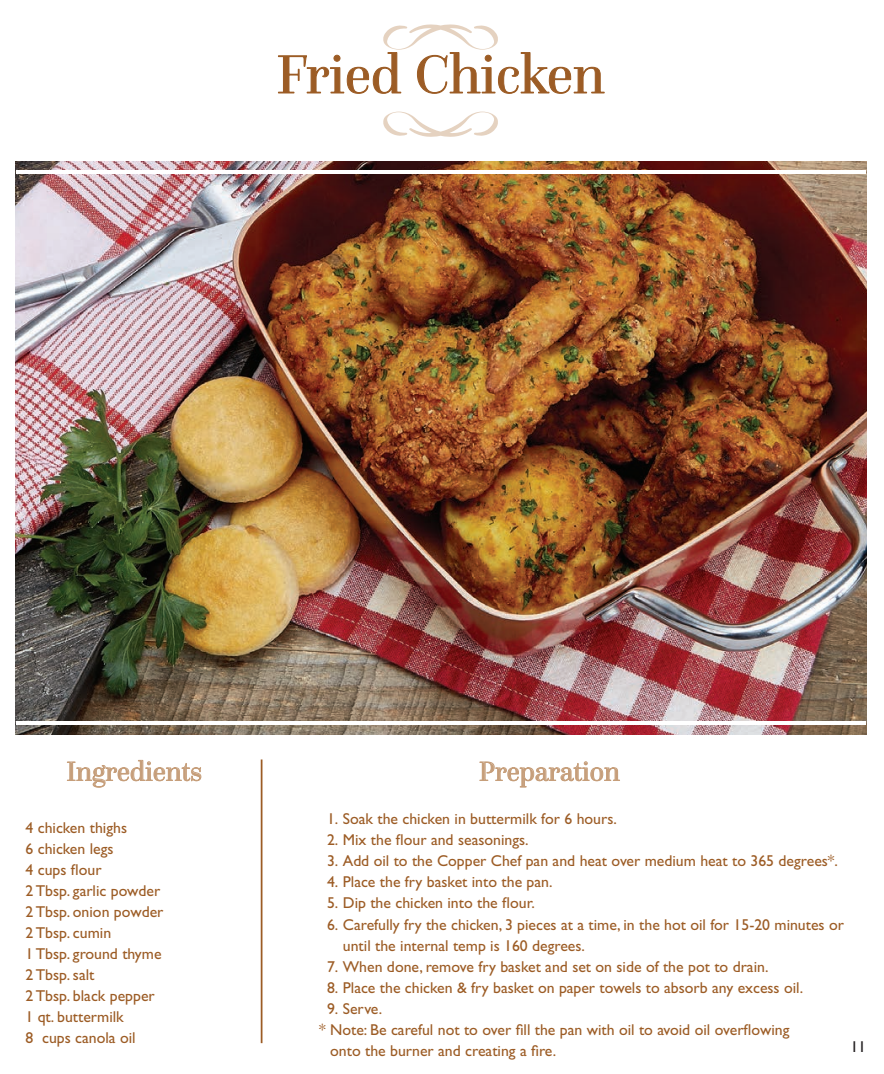
<style>
.page{position:relative;width:884px;height:1074px;background:#fff}
.page>*{position:absolute;margin:0;border:0;box-sizing:border-box;transform-origin:0 0}
.t1{font:56.18px "Questa Grande";color:#9c5c25}
.t2{font:28px "Questa Grande";color:#c69e7a}
.t3{font:15.75px/21px "Gill Sans Std";color:#9c5c25}
.t4{font:15.75px "Gill Sans Std";color:#231f20}
</style>
<div class="page">
<img style="left:15px;top:162px;width:850px;height:572px">
<hr style="left:16px;top:170px;width:849px;height:4px;background:#fff">
<hr style="left:16px;top:721px;width:849px;height:3px;background:#fff">
<svg style="left:383px;top:112px;width:115px;height:25px"></svg>
<svg style="left:278px;top:24px;width:327px;height:70px"></svg>
<svg style="left:67px;top:760px;width:134px;height:27px"></svg>
<hr style="left:261px;top:759px;width:1px;height:284px;background:#9c5c25">
<svg style="left:479px;top:761px;width:140px;height:26px"></svg>
<h1 class="t1" style="left:276px;top:41px;width:329px">Fried Chicken</h1>
<h2 class="t2" style="left:66px;top:754px;width:137px">Ingredients</h2>
<h2 class="t2" style="left:479px;top:754px;width:142px">Preparation</h2>
<p class="t3" style="left:25px;top:817px;width:139px">4 chicken thighs<br>6 chicken legs<br>4 cups flour<br>2 Tbsp. garlic powder<br>2 Tbsp. onion powder<br>2 Tbsp. cumin<br>1 Tbsp. ground thyme<br>2 Tbsp. salt<br>2 Tbsp. black pepper<br>1 qt. buttermilk<br>8 cups canola oil</p>
<p class="t3" style="left:327px;top:808px;width:291px">1. Soak the chicken in buttermilk for 6 hours.</p>
<p class="t3" style="left:327px;top:829px;width:203px">2. Mix the flour and seasonings.</p>
<p class="t3" style="left:327px;top:850px;width:512px">3. Add oil to the Copper Chef pan and heat over medium heat to 365 degrees*.</p>
<p class="t3" style="left:327px;top:871px;width:227px">4. Place the fry basket into the pan.</p>
<p class="t3" style="left:327px;top:892px;width:209px">5. Dip the chicken into the flour.</p>
<p class="t3" style="left:343px;top:913px;width:502px;text-indent:-16px">6. Carefully fry the chicken, 3 pieces at a time, in the hot oil for 15-20 minutes or until the internal temp is 160 degrees.</p>
<p class="t3" style="left:327px;top:955px;width:443px">7. When done, remove fry basket and set on side of the pot to drain.</p>
<p class="t3" style="left:327px;top:976px;width:477px">8. Place the chicken &amp; fry basket on paper towels to absorb any excess oil.</p>
<p class="t3" style="left:327px;top:997px;width:57px">9. Serve.</p>
<p class="t3" style="left:319px;top:1018px;width:471px">* Note: Be careful not to over fill the pan with oil to avoid oil overflowing</p>
<p class="t3" style="left:330px;top:1039px;width:227px">onto the burner and creating a fire.</p>
<p class="t4" style="left:850px;top:1037px;width:17px">11</p>
</div>
